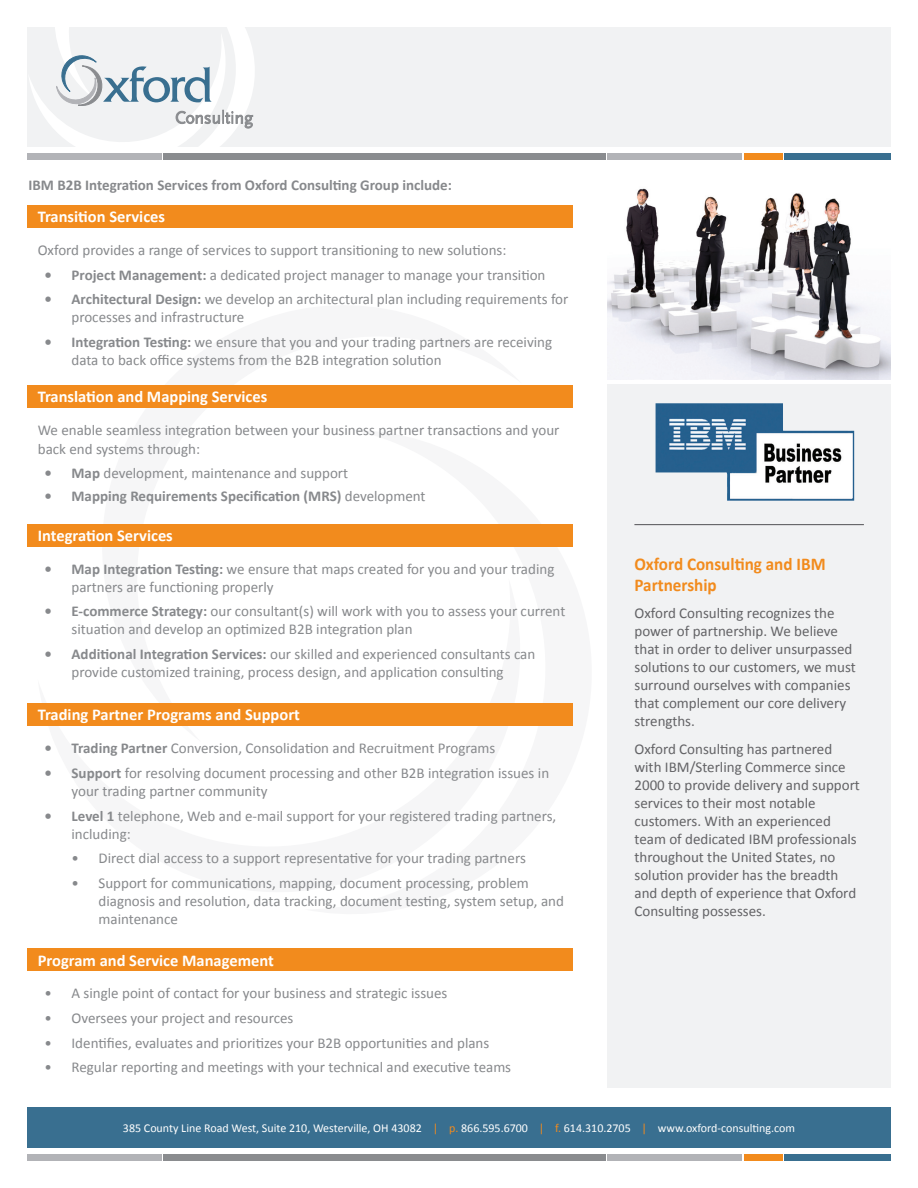
<style>
.page{position:relative;width:918px;height:1188px;background:#fff}
.page>*{position:absolute;margin:0;border:0;box-sizing:border-box;transform-origin:0 0}
.t1{font:700 18px/21px "Calibri";color:#f28b1d;scale:.95 1}
.t2{font:700 16.5px "Calibri";color:#fff}
.t3{font:15px/18px "Calibri";color:#87898c}
.t4{font:15px/18px "Calibri";color:#636366}
.t5{font:700 15px "Calibri";color:#87898c}
.t6{font:12px "Calibri";color:#fff}
.s1{font-weight:700}
.s2{font-weight:400}
.s3{color:#f28b1d}
</style>
<div class="page">
<svg style="left:304px;top:430px;width:304px;height:498px"></svg>
<div style="left:27px;top:27px;width:864px;height:120px;background:#f1f2f3"></div>
<svg style="left:29px;top:27px;width:226px;height:120px"></svg>
<div style="left:27px;top:154px;width:135px;height:6px;background:#b2b3b7"></div>
<div style="left:608px;top:154px;width:134px;height:6px;background:#b2b3b7"></div>
<div style="left:164px;top:154px;width:442px;height:6px;background:#8a8c8f"></div>
<div style="left:744px;top:154px;width:39px;height:6px;background:#f28b1d"></div>
<div style="left:785px;top:154px;width:106px;height:6px;background:#396f90"></div>
<div style="left:27px;top:1154px;width:135px;height:7px;background:#b2b3b7"></div>
<div style="left:608px;top:1154px;width:134px;height:7px;background:#b2b3b7"></div>
<div style="left:164px;top:1154px;width:442px;height:7px;background:#8a8c8f"></div>
<div style="left:744px;top:1154px;width:39px;height:7px;background:#f28b1d"></div>
<div style="left:785px;top:1154px;width:106px;height:7px;background:#396f90"></div>
<div style="left:27px;top:1107px;width:864px;height:41px;background:#396f90"></div>
<div style="left:608px;top:384px;width:283px;height:704px;background:#f1f2f3"></div>
<hr style="left:634px;top:524px;width:230px;height:1px;background:#636366">
<img style="left:656px;top:403px;width:198px;height:98px">
<img style="left:608px;top:188px;width:283px;height:192px">
<div style="left:27px;top:206px;width:546px;height:22px;background:#f28b1d"></div>
<div style="left:27px;top:385px;width:546px;height:23px;background:#f28b1d"></div>
<div style="left:27px;top:524px;width:546px;height:23px;background:#f28b1d"></div>
<div style="left:27px;top:704px;width:546px;height:22px;background:#f28b1d"></div>
<div style="left:27px;top:949px;width:546px;height:22px;background:#f28b1d"></div>
<p class="t5" style="left:28px;top:175px;width:425px">IBM B2B Integration Services from Oxford Consulting Group include:</p>
<p class="t2" style="left:38px;top:206px;width:129px">Transition Services</p>
<p class="t3" style="left:38px;top:241px;width:470px">Oxford provides a range of services to support transitioning to new solutions:</p>
<p class="t3" style="left:45px;top:266px;width:502px"><span class="s1">• Project Management:</span> a dedicated project manager to manage your transition</p>
<p class="t3" style="left:72px;top:291px;width:498px;text-indent:-27px"><span class="s1">• Architectural Design:</span> we develop an architectural plan including requirements for processes and infrastructure</p>
<p class="t3" style="left:72px;top:333px;width:482px;text-indent:-27px"><span class="s1">• Integration Testing:</span> we ensure that you and your trading partners are receiving data to back office systems from the B2B integration solution</p>
<p class="t2" style="left:38px;top:386px;width:231px">Translation and Mapping Services</p>
<p class="t3" style="left:38px;top:420px;width:523px;line-height:19.5px">We enable seamless integration between your business partner transactions and your back end systems through:</p>
<p class="t3" style="left:45px;top:464px;width:305px"><span class="s1">• Map</span> development, maintenance and support</p>
<p class="t5" style="left:45px;top:486px;width:383px">• Mapping Requirements Specification (MRS) <span class="s2">development</span></p>
<p class="t2" style="left:38px;top:525px;width:137px">Integration Services</p>
<p class="t3" style="left:72px;top:560px;width:484px;text-indent:-27px"><span class="s1">• Map Integration Testing:</span> we ensure that maps created for you and your trading partners are functioning properly</p>
<p class="t3" style="left:72px;top:602px;width:495px;text-indent:-27px"><span class="s1">• E-commerce Strategy:</span> our consultant(s) will work with you to assess your current situation and develop an optimized B2B integration plan</p>
<p class="t3" style="left:45px;top:645px;width:492px;text-align:center"><span class="s1">• Additional Integration Services:</span> our skilled and experienced consultants can provide customized training, process design, and application consulting</p>
<p class="t2" style="left:38px;top:704px;width:264px">Trading Partner Programs and Support</p>
<p class="t3" style="left:45px;top:739px;width:452px"><span class="s1">• Trading Partner</span> Conversion, Consolidation and Recruitment Programs</p>
<p class="t3" style="left:72px;top:764px;width:479px;text-indent:-27px"><span class="s1">• Support</span> for resolving document processing and other B2B integration issues in your trading partner community</p>
<p class="t3" style="left:72px;top:807px;width:486px;text-indent:-27px"><span class="s1">• Level 1</span> telephone, Web and e-mail support for your registered trading partners, including:</p>
<p class="t3" style="left:72px;top:849px;width:456px">• Direct dial access to a support representative for your trading partners</p>
<p class="t3" style="left:99px;top:874px;width:467px;text-indent:-27px">• Support for communications, mapping, document processing, problem diagnosis and resolution, data tracking, document testing, system setup, and maintenance</p>
<p class="t2" style="left:38px;top:950px;width:238px">Program and Service Management</p>
<p class="t3" style="left:45px;top:984px;width:404px">• A single point of contact for your business and strategic issues</p>
<p class="t3" style="left:45px;top:1009px;width:250px">• Oversees your project and resources</p>
<p class="t3" style="left:45px;top:1034px;width:446px">• Identifies, evaluates and prioritizes your B2B opportunities and plans</p>
<p class="t3" style="left:45px;top:1058px;width:468px">• Regular reporting and meetings with your technical and executive teams</p>
<p class="t1" style="left:634px;top:554px;width:203px">Oxford Consulting and IBM<br>Partnership</p>
<p class="t4" style="left:634px;top:604px;width:223px">Oxford Consulting recognizes the power of partnership. We believe that in order to deliver unsurpassed solutions to our customers, we must surround ourselves with companies that complement our core delivery strengths.</p>
<p class="t4" style="left:634px;top:740px;width:227px">Oxford Consulting has partnered with IBM/Sterling Commerce since<br>2000 to provide delivery and support services to their most notable customers. With an experienced team of dedicated IBM professionals throughout the United States, no solution provider has the breadth and depth of experience that Oxford<br>Consulting possesses.</p>
<p class="t6" style="left:123px;top:1120px;width:674px">385 County Line Road West, Suite 210, Westerville, OH 43082 <span class="s3">| p.</span> 866.595.6700 <span class="s3">| f.</span> 614.310.2705 <span class="s3">|</span> www.oxford-consulting.com</p>
</div>
